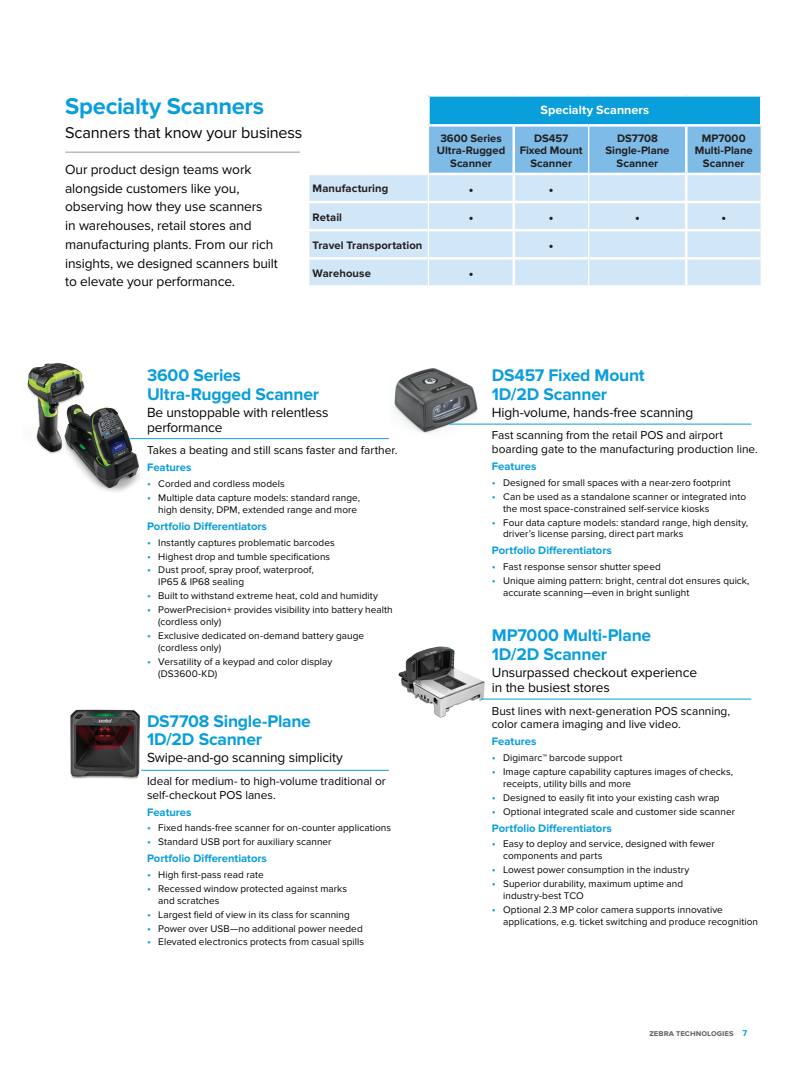
<style>
.page{position:relative;width:810px;height:1080px;background:#fff}
.page>*{position:absolute;margin:0;border:0;box-sizing:border-box;transform-origin:0 0}
.t1{font:700 23.75px "Proxima Nova";letter-spacing:-.01em;color:#0a9edb}
.t2{font:700 17.5px/18.8px "Proxima Nova";letter-spacing:-.01em;color:#0a9edb}
.t3{font:16.25px "Proxima Nova";letter-spacing:-.01em;color:#040503}
.t4{font:15px "Proxima Nova";color:#231f20}
.t5{font:13.75px/18.8px "Proxima Nova";letter-spacing:-.01em;color:#040503}
.t6{font:700 12.5px "Proxima Nova";letter-spacing:.01em;color:#fff}
.t7{font:11.88px/13.8px "Proxima Nova";color:#040503}
.t8{font:700 11.25px/12.5px "Proxima Nova";color:#231f20;text-align:center}
.t9{font:700 11.25px "Proxima Nova";letter-spacing:-.005em;color:#0a9edb}
.t10{font:10px/11.9px "Proxima Nova";letter-spacing:.005em;color:#040503}
.t11{font:700 8.75px "Proxima Nova";color:#656666}
.s1{font-size:11.25px;color:#0a9edb}
.s2{color:#0a9edb}
</style>
<div class="page">
<img style="left:394px;top:368px;width:84px;height:65px">
<div style="left:428px;top:95px;width:333px;height:30px;background:#0a9edb"></div>
<div style="left:309px;top:175px;width:119px;height:110px;background:#d1e6f6"></div>
<hr style="left:428px;top:94px;width:86px;height:3px;background:#fff">
<hr style="left:427px;top:97px;width:3px;height:27px;background:#fff">
<hr style="left:514px;top:94px;width:75px;height:3px;background:#fff">
<hr style="left:589px;top:94px;width:97px;height:3px;background:#fff">
<hr style="left:686px;top:94px;width:77px;height:3px;background:#fff">
<hr style="left:760px;top:97px;width:2px;height:27px;background:#fff">
<hr style="left:428px;top:124px;width:86px;height:3px;background:#fff">
<hr style="left:514px;top:124px;width:75px;height:3px;background:#fff">
<hr style="left:589px;top:124px;width:97px;height:3px;background:#fff">
<hr style="left:686px;top:124px;width:77px;height:3px;background:#fff">
<hr style="left:307px;top:201px;width:121px;height:2px;background:#fff">
<hr style="left:307px;top:229px;width:121px;height:2px;background:#fff">
<hr style="left:307px;top:257px;width:121px;height:3px;background:#fff">
<svg style="left:428px;top:125px;width:333px;height:160px"></svg>
<img style="left:72px;top:407px;width:78px;height:85px">
<hr style="left:450px;top:424px;width:301px;height:1px;background:#0a9edb">
<img style="left:398px;top:646px;width:89px;height:72px">
<hr style="left:481px;top:699px;width:270px;height:1px;background:#0a9edb">
<hr style="left:141px;top:770px;width:248px;height:1px;background:#0a9edb">
<hr style="left:65px;top:152px;width:235px;height:1px;background:#9a9a99">
<hr style="left:130px;top:438px;width:259px;height:1px;background:#0a9edb">
<img style="left:70px;top:709px;width:70px;height:70px">
<img style="left:27px;top:362px;width:61px;height:96px">
<h1 class="t1" style="left:65px;top:92px;width:201px">Specialty Scanners</h1>
<h3 class="t3" style="left:65px;top:123px;width:239px">Scanners that know your business</h3>
<h3 class="t5" style="left:65px;top:160px;width:214px">Our product design teams work alongside customers like you, observing how they use scanners<br>in warehouses, retail stores and manufacturing plants. From our rich insights, we designed scanners built to elevate your performance.</h3>
<p class="t6" style="left:541px;top:103px;width:110px">Specialty Scanners</p>
<p class="t8" style="left:437px;top:132px;width:70px">3600 Series<br>Ultra-Rugged<br>Scanner</p>
<p class="t8" style="left:520px;top:132px;width:65px">DS457<br>Fixed Mount<br>Scanner</p>
<p class="t8" style="left:605px;top:132px;width:66px">DS7708<br>Single-Plane<br>Scanner</p>
<p class="t8" style="left:695px;top:132px;width:59px">MP7000<br>Multi-Plane<br>Scanner</p>
<p class="t8" style="left:313px;top:183px;width:77px">Manufacturing</p>
<h3 class="t4" style="left:468px;top:180px;width:7px">•</h3>
<h3 class="t4" style="left:549px;top:180px;width:7px">•</h3>
<p class="t8" style="left:313px;top:211px;width:31px">Retail</p>
<h3 class="t4" style="left:468px;top:208px;width:7px">•</h3>
<h3 class="t4" style="left:549px;top:208px;width:7px">•</h3>
<h3 class="t4" style="left:635px;top:208px;width:7px">•</h3>
<h3 class="t4" style="left:721px;top:208px;width:7px">•</h3>
<p class="t8" style="left:313px;top:239px;width:111px">Travel Transportation</p>
<h3 class="t4" style="left:549px;top:237px;width:7px">•</h3>
<p class="t8" style="left:313px;top:267px;width:60px">Warehouse</p>
<h3 class="t4" style="left:468px;top:265px;width:7px">•</h3>
<h2 class="t2" style="left:147px;top:366px;width:174px">3600 Series<br>Ultra-Rugged Scanner</h2>
<h3 class="t5" style="left:147px;top:405px;width:183px;line-height:15px">Be unstoppable with relentless performance</h3>
<p class="t7" style="left:147px;top:444px;width:252px">Takes a beating and still scans faster and farther.</p>
<p class="t9" style="left:147px;top:461px;width:46px">Features</p>
<p class="t10" style="left:147px;top:478px;width:139px"><span class="s1">•</span> Corded and cordless models</p>
<p class="t10" style="left:158px;top:492px;width:203px;text-indent:-11px"><span class="s1">•</span> Multiple data capture models: standard range, high density, DPM, extended range and more</p>
<p class="t9" style="left:147px;top:520px;width:122px">Portfolio Differentiators</p>
<p class="t10" style="left:147px;top:537px;width:189px"><span class="s1">•</span> Instantly captures problematic barcodes</p>
<p class="t10" style="left:147px;top:550px;width:185px"><span class="s1">•</span> Highest drop and tumble specifications</p>
<p class="t10" style="left:158px;top:564px;width:157px;text-indent:-11px"><span class="s1">•</span> Dust proof, spray proof, waterproof,<br>IP65 &amp; IP68 sealing</p>
<p class="t10" style="left:147px;top:590px;width:233px"><span class="s1">•</span> Built to withstand extreme heat, cold and humidity</p>
<p class="t10" style="left:158px;top:604px;width:236px;text-indent:-11px"><span class="s1">•</span> PowerPrecision+ provides visibility into battery health (cordless only)</p>
<p class="t10" style="left:158px;top:630px;width:207px;text-indent:-11px"><span class="s1">•</span> Exclusive dedicated on-demand battery gauge (cordless only)</p>
<p class="t10" style="left:158px;top:656px;width:176px;text-indent:-11px"><span class="s1">•</span> Versatility of a keypad and color display (DS3600-KD)</p>
<h2 class="t2" style="left:147px;top:712px;width:165px">DS7708 Single-Plane<br>1D/2D Scanner</h2>
<h3 class="t5" style="left:147px;top:748px;width:197px">Swipe-and-go scanning simplicity</h3>
<p class="t7" style="left:147px;top:774px;width:240px">Ideal for medium- to high-volume traditional or self-checkout POS lanes.</p>
<p class="t9" style="left:147px;top:805px;width:46px">Features</p>
<p class="t10" style="left:147px;top:822px;width:246px"><span class="s1">•</span> Fixed hands-free scanner for on-counter applications</p>
<p class="t10" style="left:147px;top:836px;width:186px"><span class="s1">•</span> Standard USB port for auxiliary scanner</p>
<p class="t9" style="left:147px;top:852px;width:122px">Portfolio Differentiators</p>
<p class="t10" style="left:147px;top:869px;width:118px"><span class="s1">•</span> High first-pass read rate</p>
<p class="t10" style="left:158px;top:883px;width:190px;text-indent:-11px"><span class="s1">•</span> Recessed window protected against marks and scratches</p>
<p class="t10" style="left:147px;top:909px;width:204px"><span class="s1">•</span> Largest field of view in its class for scanning</p>
<p class="t10" style="left:147px;top:922px;width:217px"><span class="s1">•</span> Power over USB—no additional power needed</p>
<p class="t10" style="left:147px;top:936px;width:219px"><span class="s1">•</span> Elevated electronics protects from casual spills</p>
<h2 class="t2" style="left:492px;top:366px;width:154px">DS457 Fixed Mount<br>1D/2D Scanner</h2>
<h3 class="t5" style="left:492px;top:403px;width:203px">High-volume, hands-free scanning</h3>
<p class="t7" style="left:492px;top:429px;width:267px">Fast scanning from the retail POS and airport boarding gate to the manufacturing production line.</p>
<p class="t9" style="left:492px;top:460px;width:46px">Features</p>
<p class="t10" style="left:492px;top:477px;width:240px"><span class="s1">•</span> Designed for small spaces with a near-zero footprint</p>
<p class="t10" style="left:503px;top:491px;width:245px;text-indent:-11px"><span class="s1">•</span> Can be used as a standalone scanner or integrated into the most space-constrained self-service kiosks</p>
<p class="t10" style="left:503px;top:516px;width:247px;text-indent:-11px"><span class="s1">•</span> Four data capture models: standard range, high density, driver’s license parsing, direct part marks</p>
<p class="t9" style="left:492px;top:544px;width:122px">Portfolio Differentiators</p>
<p class="t10" style="left:492px;top:561px;width:170px"><span class="s1">•</span> Fast response sensor shutter speed</p>
<p class="t10" style="left:503px;top:575px;width:248px;text-indent:-11px"><span class="s1">•</span> Unique aiming pattern: bright, central dot ensures quick, accurate scanning—even in bright sunlight</p>
<h2 class="t2" style="left:492px;top:626px;width:161px">MP7000 Multi-Plane<br>1D/2D Scanner</h2>
<h3 class="t5" style="left:492px;top:665px;width:207px;line-height:15px">Unsurpassed checkout experience in the busiest stores</h3>
<p class="t7" style="left:492px;top:704px;width:240px">Bust lines with next-generation POS scanning, color camera imaging and live video.</p>
<p class="t9" style="left:492px;top:735px;width:46px">Features</p>
<p class="t10" style="left:492px;top:752px;width:132px"><span class="s1">•</span> Digimarc™ barcode support</p>
<p class="t10" style="left:503px;top:766px;width:232px;text-indent:-11px"><span class="s1">•</span> Image capture capability captures images of checks, receipts, utility bills and more</p>
<p class="t10" style="left:492px;top:792px;width:229px"><span class="s1">•</span> Designed to easily fit into your existing cash wrap</p>
<p class="t10" style="left:492px;top:806px;width:245px"><span class="s1">•</span> Optional integrated scale and customer side scanner</p>
<p class="t9" style="left:492px;top:821px;width:122px">Portfolio Differentiators</p>
<p class="t10" style="left:503px;top:838px;width:213px;text-indent:-11px"><span class="s1">•</span> Easy to deploy and service, designed with fewer components and parts</p>
<p class="t10" style="left:492px;top:864px;width:199px"><span class="s1">•</span> Lowest power consumption in the industry</p>
<p class="t10" style="left:503px;top:878px;width:182px;text-indent:-11px"><span class="s1">•</span> Superior durability, maximum uptime and industry-best TCO</p>
<p class="t10" style="left:503px;top:904px;width:257px;text-indent:-11px"><span class="s1">•</span> Optional 2.3 MP color camera supports innovative applications, e.g. ticket switching and produce recognition</p>
<p class="t11" style="left:649px;top:1028px;width:99px">zebra technologies <span class="s2">7</span></p>
</div>
